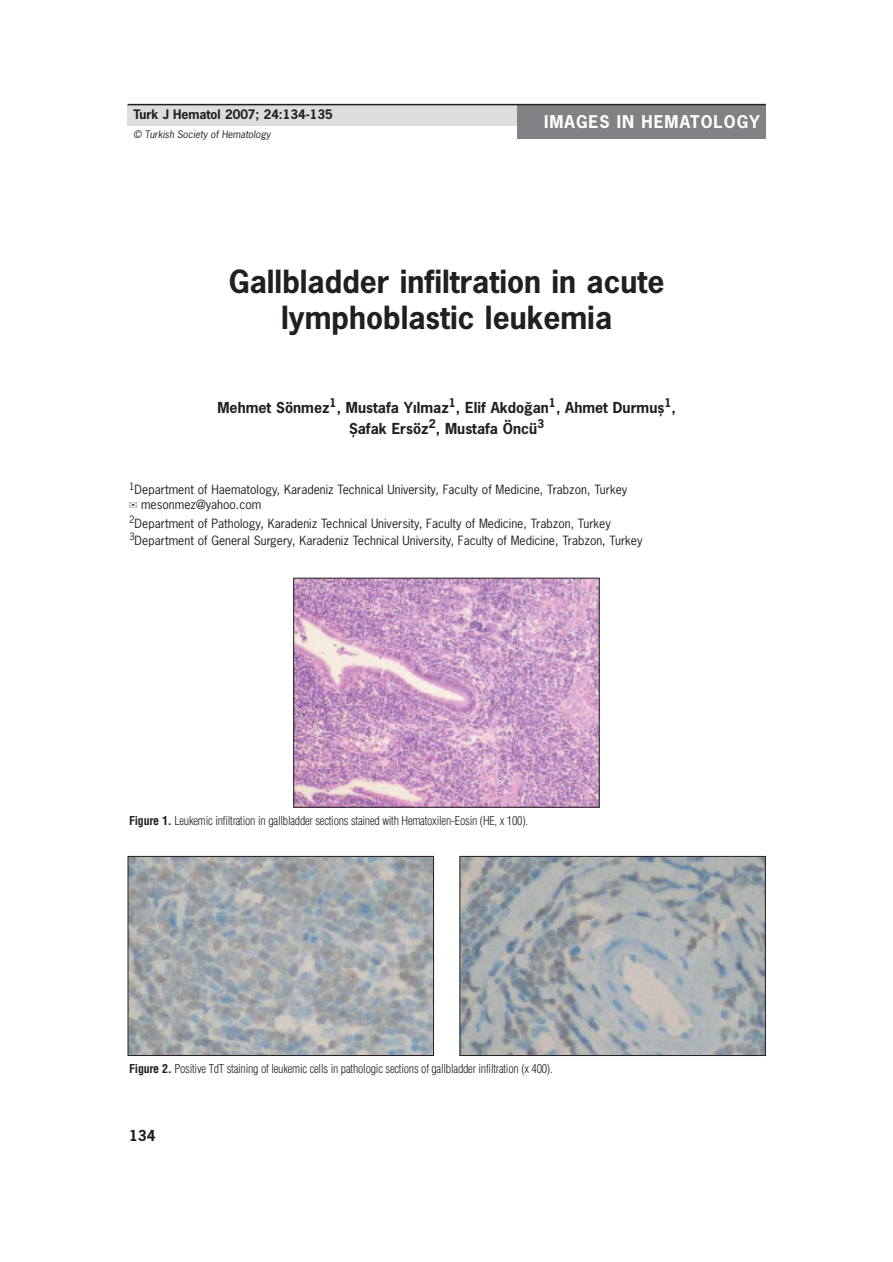
<style>
.page{position:relative;width:893px;height:1262px;background:#fff}
.page>*{position:absolute;margin:0;border:0;box-sizing:border-box;transform-origin:0 0}
.t1{font:700 30px/36px "News Gothic";color:#231f20;text-align:center}
.t2{font:700 16.5px "News Gothic";letter-spacing:.06em;color:#fff}
.t3{font:700 14.25px/20.5px "News Gothic";color:#231f20;text-align:center}
.t4{font:700 12.3px "News Gothic";color:#231f20}
.t5{font:12px/14.4px "News Gothic";color:#231f20}
.t6{font:300 12px "Helvetica Condensed";letter-spacing:-.02em;color:#231f20}
.t7{font:italic 9.75px "News Gothic";color:#231f20}
.s1{font-weight:700}
</style>
<div class="page">
<div style="left:128px;top:104px;width:489px;height:22px;background:#dcddde"></div>
<div style="left:517px;top:104px;width:248px;height:34px;background:#808285"></div>
<hr style="left:128px;top:104px;width:637px;height:1px;background:#231f20">
<img style="left:295px;top:580px;width:302px;height:225px">
<div style="left:293px;top:578px;width:306px;height:229px;border:1px solid #231f20"></div>
<img style="left:130px;top:858px;width:302px;height:195px">
<div style="left:128px;top:856px;width:306px;height:199px;border:1px solid #231f20"></div>
<img style="left:461px;top:858px;width:302px;height:195px">
<div style="left:459px;top:856px;width:306px;height:199px;border:1px solid #231f20"></div>
<p class="t4" style="left:133px;top:109px;width:201px">Turk J Hematol 2007; 24:134-135</p>
<p class="t7" style="left:133px;top:131px;width:139px">© Turkish Society of Hematology</p>
<h2 class="t2" style="left:544px;top:115px;width:217px">IMAGES IN HEMATOLOGY</h2>
<h1 class="t1" style="left:229px;top:266px;width:437px">Gallbladder infiltration in acute lymphoblastic leukemia</h1>
<p class="t3" style="left:217px;top:398px;width:460px">Mehmet Sönmez<sup>1</sup>, Mustafa Y›lmaz<sup>1</sup>, Elif Akdo¤an<sup>1</sup>, Ahmet Durmufl<sup>1</sup>, fiafak Ersöz<sup>2</sup>, Mustafa Öncü<sup>3</sup></p>
<p class="t5" style="left:129px;top:483px;width:499px"><sup>1</sup>Department of Haematology, Karadeniz Technical University, Faculty of Medicine, Trabzon, Turkey ✉ mesonmez@yahoo.com</p>
<p class="t5" style="left:129px;top:515px;width:515px;line-height:17.4px"><sup>2</sup>Department of Pathology, Karadeniz Technical University, Faculty of Medicine, Trabzon, Turkey<br><sup>3</sup>Department of General Surgery, Karadeniz Technical University, Faculty of Medicine, Trabzon, Turkey</p>
<p class="t6" style="left:129px;top:815px;width:400px"><span class="s1">Figure 1.</span> Leukemic infiltration in gallbladder sections stained with Hematoxilen-Eosin (HE, x 100).</p>
<p class="t6" style="left:129px;top:1063px;width:425px"><span class="s1">Figure 2.</span> Positive TdT staining of leukemic cells in pathologic sections of gallbladder infiltration (x 400).</p>
<p class="t3" style="left:129px;top:1126px;width:28px">134</p>
</div>
